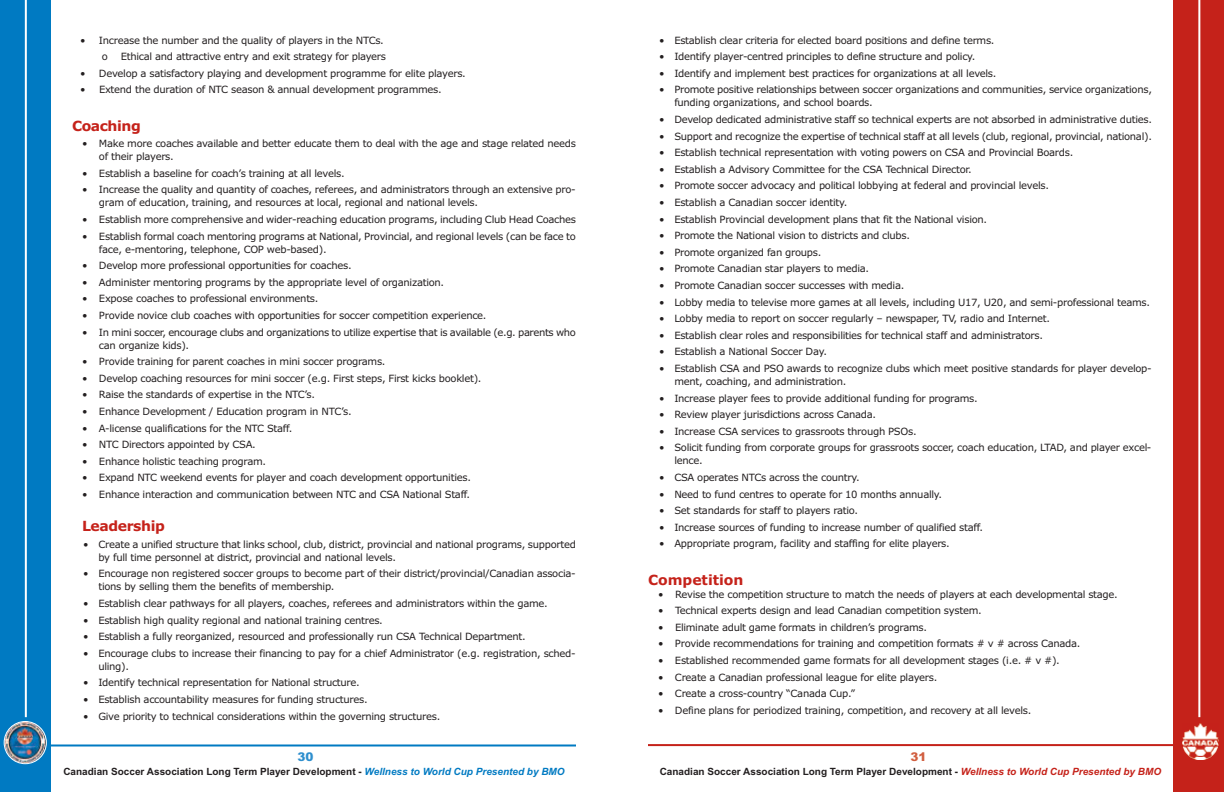
<style>
.page{position:relative;width:1224px;height:792px;background:#fff}
.page>*{position:absolute;margin:0;border:0;box-sizing:border-box;transform-origin:0 0}
.t1{font:700 14px "Verdana";letter-spacing:-.03em;color:#c5221a}
.t2{font:700 14px "Verdana";color:#c5221a}
.t3{font:900 12px "Arial";color:#d15e3f}
.t4{font:900 12px "Arial";color:#2e8fce}
.t5{font:10px/13px "Verdana";letter-spacing:-.03em;color:#231f20}
.t6{font:700 10px "Arial";color:#231f20}
.s1{font-style:italic;color:#007ac2}
.s2{font-style:italic;color:#c5221a}
</style>
<div class="page">
<div style="left:1174px;top:0;width:50px;height:792px;background:#c5221a"></div>
<hr style="left:1198px;top:0;width:2px;height:717px;background:#fff">
<hr style="left:648px;top:744px;width:527px;height:2px;background:#c5221a">
<img style="left:1182px;top:723px;width:36px;height:36px">
<hr style="left:16px;top:744px;width:560px;height:2px;background:#007ac2">
<div style="left:0;top:0;width:51px;height:792px;background:#007ac2"></div>
<hr style="left:25px;top:0;width:2px;height:717px;background:#fff">
<img style="left:4px;top:721px;width:43px;height:43px">
<p class="t5" style="left:102px;top:32px;width:284px;line-height:16.6px;text-indent:-22px">• Increase the number and the quality of players in the NTCs. o</p>
<p class="t5" style="left:121px;top:50px;width:267px">Ethical and attractive entry and exit strategy for players</p>
<p class="t5" style="left:80px;top:67px;width:387px">• Develop a satisfactory playing and development programme for elite players.</p>
<p class="t5" style="left:80px;top:83px;width:363px">• Extend the duration of NTC season &amp; annual development programmes.</p>
<h1 class="t1" style="left:72px;top:117px;width:70px">Coaching</h1>
<p class="t5" style="left:99px;top:137px;width:479px;text-indent:-17px">• Make more coaches available and better educate them to deal with the age and stage related needs of their players.</p>
<p class="t5" style="left:82px;top:167px;width:264px">• Establish a baseline for coach’s training at all levels.</p>
<p class="t5" style="left:99px;top:183px;width:478px;text-indent:-17px">• Increase the quality and quantity of coaches, referees, and administrators through an extensive pro&shy;gram of education, training, and resources at local, regional and national levels.</p>
<p class="t5" style="left:82px;top:213px;width:495px">• Establish more comprehensive and wider-reaching education programs, including Club Head Coaches</p>
<p class="t5" style="left:99px;top:230px;width:478px;text-indent:-17px">• Establish formal coach mentoring programs at National, Provincial, and regional levels (can be face to face, e-mentoring, telephone, COP web-based).</p>
<p class="t5" style="left:82px;top:259px;width:271px">• Develop more professional opportunities for coaches.</p>
<p class="t5" style="left:82px;top:276px;width:364px">• Administer mentoring programs by the appropriate level of organization.</p>
<p class="t5" style="left:82px;top:292px;width:238px">• Expose coaches to professional environments.</p>
<p class="t5" style="left:82px;top:309px;width:406px">• Provide novice club coaches with opportunities for soccer competition experience.</p>
<p class="t5" style="left:99px;top:326px;width:478px;text-indent:-17px">• In mini soccer, encourage clubs and organizations to utilize expertise that is available (e.g. parents who can organize kids).</p>
<p class="t5" style="left:82px;top:355px;width:305px">• Provide training for parent coaches in mini soccer programs.</p>
<p class="t5" style="left:82px;top:372px;width:401px">• Develop coaching resources for mini soccer (e.g. First steps, First kicks booklet).</p>
<p class="t5" style="left:82px;top:388px;width:234px">• Raise the standards of expertise in the NTC’s.</p>
<p class="t5" style="left:82px;top:405px;width:271px">• Enhance Development / Education program in NTC’s.</p>
<p class="t5" style="left:82px;top:422px;width:212px">• A-license qualifications for the NTC Staff.</p>
<p class="t5" style="left:82px;top:438px;width:175px">• NTC Directors appointed by CSA.</p>
<p class="t5" style="left:82px;top:455px;width:185px">• Enhance holistic teaching program.</p>
<p class="t5" style="left:82px;top:471px;width:390px">• Expand NTC weekend events for player and coach development opportunities.</p>
<p class="t5" style="left:82px;top:488px;width:390px">• Enhance interaction and communication between NTC and CSA National Staff.</p>
<h1 class="t1" style="left:82px;top:518px;width:84px">Leadership</h1>
<p class="t5" style="left:98px;top:538px;width:479px;text-indent:-15px">• Create a unified structure that links school, club, district, provincial and national programs, supported by full time personnel at district, provincial and national levels.</p>
<p class="t5" style="left:98px;top:567px;width:479px;text-indent:-15px">• Encourage non registered soccer groups to become part of their district/provincial/Canadian associa&shy;tions by selling them the benefits of membership.</p>
<p class="t5" style="left:83px;top:597px;width:466px">• Establish clear pathways for all players, coaches, referees and administrators within the game.</p>
<p class="t5" style="left:83px;top:614px;width:301px">• Establish high quality regional and national training centres.</p>
<p class="t5" style="left:83px;top:630px;width:444px">• Establish a fully reorganized, resourced and professionally run CSA Technical Department.</p>
<p class="t5" style="left:98px;top:647px;width:479px;text-indent:-15px">• Encourage clubs to increase their financing to pay for a chief Administrator (e.g. registration, sched&shy;uling).</p>
<p class="t5" style="left:83px;top:676px;width:278px">• Identify technical representation for National structure.</p>
<p class="t5" style="left:83px;top:693px;width:286px">• Establish accountability measures for funding structures.</p>
<p class="t5" style="left:83px;top:710px;width:359px">• Give priority to technical considerations within the governing structures.</p>
<p class="t4" style="left:298px;top:750px;width:18px">30</p>
<p class="t6" style="left:63px;top:765px;width:503px">Canadian Soccer Association Long Term Player Development - <span class="s1">Wellness to World Cup Presented by BMO</span></p>
<p class="t5" style="left:659px;top:34px;width:337px">• Establish clear criteria for elected board positions and define terms.</p>
<p class="t5" style="left:659px;top:50px;width:318px">• Identify player-centred principles to define structure and policy.</p>
<p class="t5" style="left:659px;top:67px;width:339px">• Identify and implement best practices for organizations at all levels.</p>
<p class="t5" style="left:674px;top:83px;width:479px;text-indent:-15px">• Promote positive relationships between soccer organizations and communities, service organizations, funding organizations, and school boards.</p>
<p class="t5" style="left:659px;top:113px;width:494px">• Develop dedicated administrative staff so technical experts are not absorbed in administrative duties.</p>
<p class="t5" style="left:659px;top:130px;width:494px">• Support and recognize the expertise of technical staff at all levels (club, regional, provincial, national).</p>
<p class="t5" style="left:659px;top:146px;width:416px">• Establish technical representation with voting powers on CSA and Provincial Boards.</p>
<p class="t5" style="left:659px;top:163px;width:314px">• Establish a Advisory Committee for the CSA Technical Director.</p>
<p class="t5" style="left:659px;top:179px;width:391px">• Promote soccer advocacy and political lobbying at federal and provincial levels.</p>
<p class="t5" style="left:659px;top:196px;width:190px">• Establish a Canadian soccer identity.</p>
<p class="t5" style="left:659px;top:213px;width:330px">• Establish Provincial development plans that fit the National vision.</p>
<p class="t5" style="left:659px;top:229px;width:252px">• Promote the National vision to districts and clubs.</p>
<p class="t5" style="left:659px;top:246px;width:164px">• Promote organized fan groups.</p>
<p class="t5" style="left:659px;top:262px;width:212px">• Promote Canadian star players to media.</p>
<p class="t5" style="left:659px;top:279px;width:247px">• Promote Canadian soccer successes with media.</p>
<p class="t5" style="left:659px;top:296px;width:492px">• Lobby media to televise more games at all levels, including U17, U20, and semi-professional teams.</p>
<p class="t5" style="left:659px;top:312px;width:392px">• Lobby media to report on soccer regularly – newspaper, TV, radio and Internet.</p>
<p class="t5" style="left:659px;top:329px;width:385px">• Establish clear roles and responsibilities for technical staff and administrators.</p>
<p class="t5" style="left:659px;top:345px;width:169px">• Establish a National Soccer Day.</p>
<p class="t5" style="left:674px;top:362px;width:479px;text-indent:-15px">• Establish CSA and PSO awards to recognize clubs which meet positive standards for player develop&shy;ment, coaching, and administration.</p>
<p class="t5" style="left:659px;top:392px;width:320px">• Increase player fees to provide additional funding for programs.</p>
<p class="t5" style="left:659px;top:408px;width:219px">• Review player jurisdictions across Canada.</p>
<p class="t5" style="left:659px;top:425px;width:259px">• Increase CSA services to grassroots through PSOs.</p>
<p class="t5" style="left:674px;top:441px;width:479px;text-indent:-15px">• Solicit funding from corporate groups for grassroots soccer, coach education, LTAD, and player excel&shy;lence.</p>
<p class="t5" style="left:659px;top:471px;width:202px">• CSA operates NTCs across the country.</p>
<p class="t5" style="left:659px;top:488px;width:285px">• Need to fund centres to operate for 10 months annually.</p>
<p class="t5" style="left:659px;top:504px;width:201px">• Set standards for staff to players ratio.</p>
<p class="t5" style="left:659px;top:521px;width:325px">• Increase sources of funding to increase number of qualified staff.</p>
<p class="t5" style="left:659px;top:537px;width:292px">• Appropriate program, facility and staffing for elite players.</p>
<h1 class="t2" style="left:648px;top:571px;width:97px">Competition</h1>
<p class="t5" style="left:658px;top:588px;width:461px">• Revise the competition structure to match the needs of players at each developmental stage.</p>
<p class="t5" style="left:658px;top:604px;width:325px">• Technical experts design and lead Canadian competition system.</p>
<p class="t5" style="left:658px;top:621px;width:270px">• Eliminate adult game formats in children’s programs.</p>
<p class="t5" style="left:658px;top:637px;width:424px">• Provide recommendations for training and competition formats # v # across Canada.</p>
<p class="t5" style="left:658px;top:654px;width:403px">• Established recommended game formats for all development stages (i.e. # v #).</p>
<p class="t5" style="left:658px;top:671px;width:281px">• Create a Canadian professional league for elite players.</p>
<p class="t5" style="left:658px;top:687px;width:198px">• Create a cross-country “Canada Cup.”</p>
<p class="t5" style="left:658px;top:704px;width:375px">• Define plans for periodized training, competition, and recovery at all levels.</p>
<p class="t3" style="left:911px;top:750px;width:18px">31</p>
<p class="t6" style="left:660px;top:766px;width:503px">Canadian Soccer Association Long Term Player Development - <span class="s2">Wellness to World Cup Presented by BMO</span></p>
</div>
